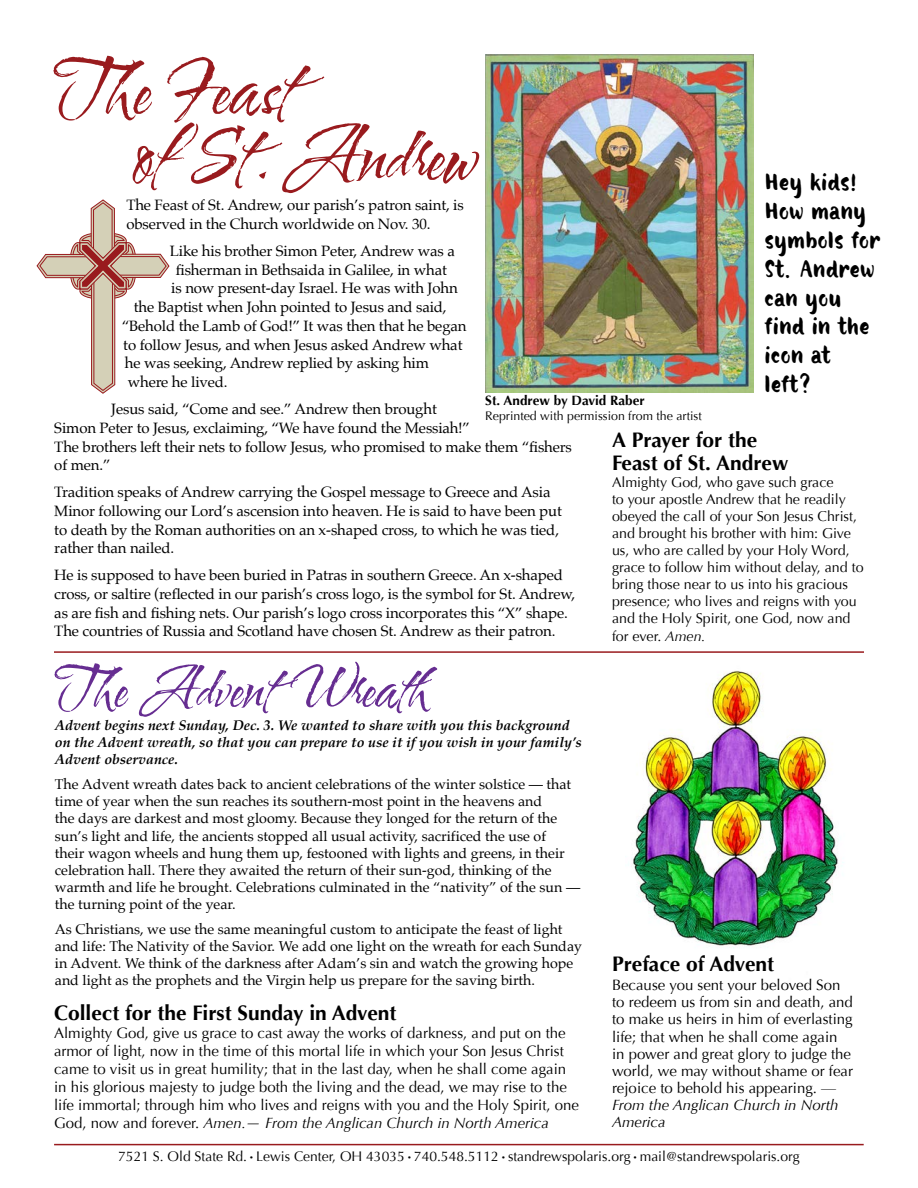
<style>
.page{position:relative;width:918px;height:1188px;background:#fff}
.page>*{position:absolute;margin:0;border:0;box-sizing:border-box;transform-origin:0 0}
.t1{font:72px/66px "Water Brush ROB";color:#991b1e}
.t2{font:54px "Water Brush ROB";color:#662d91}
.t3{font:24px/28.8px "Botanica Sans";color:#000}
.t4{font:700 21px/22.5px "Optima";color:#000}
.t5{font:15px/18.8px "Palatino";letter-spacing:-.01em;color:#000}
.t6{font:15px/17.1px "Optima";color:#000}
.t7{font:italic 15px/17.1px "Optima";color:#000}
.t8{font:14.25px/17.1px "Palatino";color:#000}
.t9{font:14.25px/17.1px "Optima";color:#000}
.t10{font:italic 700 14.25px/17.1px "Palatino";color:#000}
.t11{font:13.8px "Optima";color:#000}
.t12{font:700 13.5px "Optima";color:#000}
.t13{font:12.3px "Optima";color:#000}
.s1{font-style:italic}
.s2{font-family:"Galahad Std"}
</style>
<div class="page">
<hr style="left:54px;top:651px;width:810px;height:2px;background:#991b1e">
<hr style="left:54px;top:1144px;width:810px;height:1px;background:#991b1e">
<img style="left:485px;top:55px;width:268px;height:337px">
<svg style="left:36px;top:199px;width:134px;height:195px"></svg>
<img style="left:631px;top:670px;width:213px;height:278px">
<h1 class="t1" style="left:130px;top:62px;width:348px;text-indent:-76px">The Feast<br>of St. Andrew</h1>
<h3 class="t3" style="left:765px;top:169px;width:118px">Hey kids!<br>How many symbols for<br>St. Andrew can you find in the icon at left?</h3>
<p class="t5" style="left:126px;top:196px;width:339px">The Feast of St. Andrew, our parish’s patron saint, is observed in the Church worldwide on Nov. 30.</p>
<p class="t5" style="left:170px;top:241px;width:287px">Like his brother Simon Peter, Andrew was a</p>
<p class="t5" style="left:176px;top:260px;width:273px">fisherman in Bethsaida in Galilee, in what</p>
<p class="t5" style="left:171px;top:279px;width:288px">is now present-day Israel. He was with John</p>
<p class="t5" style="left:134px;top:298px;width:314px">the Baptist when John pointed to Jesus and said,</p>
<p class="t5" style="left:122px;top:316px;width:346px">“Behold the Lamb of God!” It was then that he began</p>
<p class="t5" style="left:123px;top:335px;width:341px">to follow Jesus, and when Jesus asked Andrew what</p>
<p class="t5" style="left:125px;top:354px;width:306px">he was seeking, Andrew replied by asking him</p>
<p class="t5" style="left:128px;top:373px;width:101px">where he lived.</p>
<p class="t5" style="left:54px;top:399px;width:519px;text-indent:57px">Jesus said, “Come and see.” Andrew then brought<br>Simon Peter to Jesus, exclaiming, “We have found the Messiah!”<br>The brothers left their nets to follow Jesus, who promised to make them “fishers of men.”</p>
<p class="t5" style="left:54px;top:483px;width:509px">Tradition speaks of Andrew carrying the Gospel message to Greece and Asia Minor following our Lord’s ascension into heaven. He is said to have been put to death by the Roman authorities on an x-shaped cross, to which he was tied, rather than nailed.</p>
<p class="t5" style="left:54px;top:566px;width:522px">He is supposed to have been buried in Patras in southern Greece. An x-shaped cross, or saltire (reflected in our parish’s cross logo, is the symbol for St. Andrew, as are fish and fishing nets. Our parish’s logo cross incorporates this “X” shape.<br>The countries of Russia and Scotland have chosen St. Andrew as their patron.</p>
<p class="t12" style="left:485px;top:393px;width:161px">St. Andrew by David Raber</p>
<p class="t13" style="left:485px;top:409px;width:218px">Reprinted with permission from the artist</p>
<h3 class="t4" style="left:612px;top:429px;width:178px">A Prayer for the<br>Feast of St. Andrew</h3>
<p class="t9" style="left:612px;top:473px;width:253px">Almighty God, who gave such grace<br>to your apostle Andrew that he readily obeyed the call of your Son Jesus Christ, and brought his brother with him: Give us, who are called by your Holy Word, grace to follow him without delay, and to bring those near to us into his gracious presence; who lives and reigns with you and the Holy Spirit, one God, now and for ever. <span class="s1">Amen.</span></p>
<h2 class="t2" style="left:55px;top:653px;width:375px">The Advent Wreath</h2>
<p class="t10" style="left:55px;top:716px;width:528px">Advent begins next Sunday, Dec. 3. We wanted to share with you this background on the Advent wreath, so that you can prepare to use it if you wish in your family’s<br>Advent observance.</p>
<p class="t8" style="left:55px;top:776px;width:527px">The Advent wreath dates back to ancient celebrations of the winter solstice — that time of year when the sun reaches its southern-most point in the heavens and<br>the days are darkest and most gloomy. Because they longed for the return of the sun’s light and life, the ancients stopped all usual activity, sacrificed the use of<br>their wagon wheels and hung them up, festooned with lights and greens, in their celebration hall. There they awaited the return of their sun-god, thinking of the warmth and life he brought. Celebrations culminated in the “nativity” of the sun — the turning point of the year.</p>
<p class="t8" style="left:55px;top:921px;width:529px">As Christians, we use the same meaningful custom to anticipate the feast of light and life: The Nativity of the Savior. We add one light on the wreath for each Sunday in Advent. We think of the darkness after Adam’s sin and watch the growing hope and light as the prophets and the Virgin help us prepare for the saving birth.</p>
<h3 class="t4" style="left:54px;top:1001px;width:344px">Collect for the First Sunday in Advent</h3>
<p class="t6" style="left:54px;top:1024px;width:527px;line-height:18px">Almighty God, give us grace to cast away the works of darkness, and put on the armor of light, now in the time of this mortal life in which your Son Jesus Christ came to visit us in great humility; that in the last day, when he shall come again in his glorious majesty to judge both the living and the dead, we may rise to the life immortal; through him who lives and reigns with you and the Holy Spirit, one God, now and forever. <span class="s1">Amen.— From the Anglican Church in North America</span></p>
<h3 class="t4" style="left:612px;top:953px;width:164px">Preface of Advent</h3>
<p class="t6" style="left:612px;top:977px;width:243px">Because you sent your beloved Son to redeem us from sin and death, and to make us heirs in him of everlasting life; that when he shall come again in power and great glory to judge the world, we may without shame or fear rejoice to behold his appearing. —</p>
<p class="t7" style="left:612px;top:1096px;width:228px">From the Anglican Church in North<br>America</p>
<p class="t11" style="left:118px;top:1148px;width:683px">7521 S. Old State Rd. <span class="s2">•</span> Lewis Center, OH 43035 <span class="s2">•</span> 740.548.5112 <span class="s2">•</span> standrewspolaris.org <span class="s2">•</span> mail@standrewspolaris.org</p>
</div>
